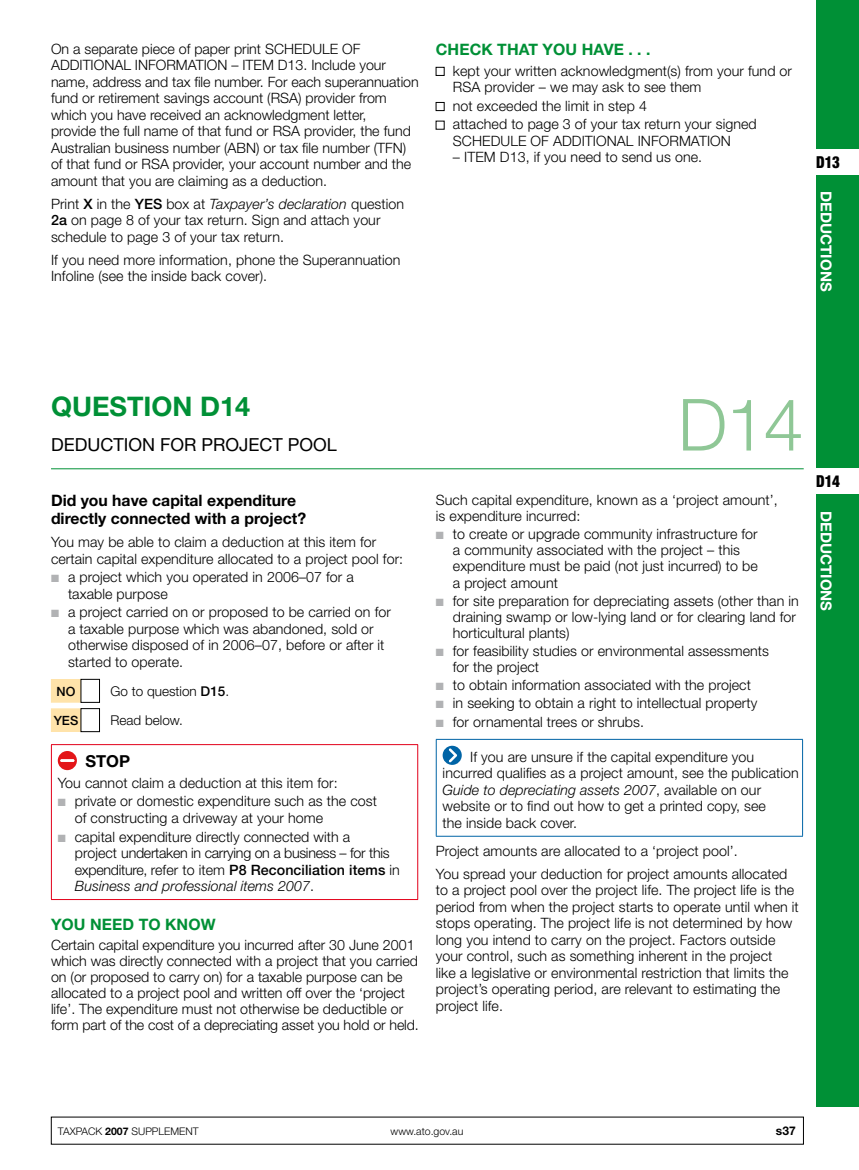
<style>
.page{position:relative;width:859px;height:1170px;background:#fff}
.page>*{position:absolute;margin:0;border:0;box-sizing:border-box;transform-origin:0 0}
.t1{font:300 72px "Helvetica Neue";color:#8fc796}
.t2{font:700 27px "Helvetica Neue";color:#009036}
.t3{font:18px "Helvetica Neue";color:#000}
.t4{font:900 condensed 16.5px "Helvetica Neue";letter-spacing:-.015em;color:#000;scale:.91 1}
.t5{font:700 16.5px "Helvetica Neue";color:#000}
.t6{font:700 15.75px/18px "Helvetica Neue";color:#000}
.t7{font:700 15.75px "Helvetica Neue";letter-spacing:.005em;color:#009036}
.t8{font:700 15px "Helvetica Neue";color:#fff}
.t9{font:300 14.25px/16.5px "Helvetica Neue";letter-spacing:.005em;color:#000}
.t10{font:300 13.5px "Helvetica Neue";color:#000}
.t11{font:500 12.75px "Helvetica Neue";color:#000}
.t12{font:700 12px "Helvetica Neue";color:#000}
.t13{font:300 10.5px "Helvetica Neue";color:#000}
.s1{font-weight:500}
.s2{font-style:italic}
.s3{color:#b1b2b4}
.s4{font-weight:700}
</style>
<div class="page">
<div style="left:816px;top:0;width:43px;height:1106px;background:#009036"></div>
<div style="left:436px;top:67px;width:8px;height:9px;border:1px solid #000"></div>
<div style="left:436px;top:102px;width:8px;height:9px;border:1px solid #000"></div>
<hr style="left:436px;top:739px;width:367px;height:1px;background:#0064a6">
<hr style="left:436px;top:739px;width:1px;height:96px;background:#0064a6">
<hr style="left:802px;top:739px;width:1px;height:96px;background:#0064a6">
<hr style="left:436px;top:835px;width:367px;height:1px;background:#0064a6">
<svg style="left:443px;top:745px;width:19px;height:19px"></svg>
<div style="left:51px;top:679px;width:29px;height:23px;background:#ffe3aa"></div>
<div style="left:51px;top:679px;width:30px;height:23px;border:1px solid #ffe3aa"></div>
<div style="left:81px;top:679px;width:19px;height:23px;border:1px solid #000"></div>
<div style="left:51px;top:708px;width:29px;height:23px;background:#ffe3aa"></div>
<div style="left:51px;top:708px;width:30px;height:23px;border:1px solid #ffe3aa"></div>
<div style="left:81px;top:708px;width:19px;height:23px;border:1px solid #000"></div>
<hr style="left:51px;top:744px;width:367px;height:1px;background:#e2001a">
<hr style="left:51px;top:745px;width:1px;height:154px;background:#e2001a">
<hr style="left:417px;top:745px;width:1px;height:154px;background:#e2001a">
<hr style="left:51px;top:899px;width:367px;height:1px;background:#e2001a">
<svg style="left:58px;top:751px;width:19px;height:19px"></svg>
<hr style="left:51px;top:468px;width:753px;height:1px;background:#009036">
<div style="left:816px;top:468px;width:43px;height:25px;background:#fff"></div>
<div style="left:816px;top:149px;width:43px;height:26px;background:#fff"></div>
<p class="t9" style="left:51px;top:40px;width:369px">On a separate piece of paper print SCHEDULE OF ADDITIONAL INFORMATION – ITEM D13. Include your name, address and tax file number. For each superannuation fund or retirement savings account (RSA) provider from which you have received an acknowledgment letter,<br>provide the full name of that fund or RSA provider, the fund Australian business number (ABN) or tax file number (TFN) of that fund or RSA provider, your account number and the amount that you are claiming as a deduction.</p>
<p class="t9" style="left:51px;top:195px;width:355px">Print <span class="s1">X</span> in the <span class="s1">YES</span> box at <span class="s2">Taxpayer’s declaration</span> question<br><span class="s1">2a</span> on page 8 of your tax return. Sign and attach your schedule to page 3 of your tax return.</p>
<p class="t9" style="left:51px;top:251px;width:351px">If you need more information, phone the Superannuation<br>Infoline (see the inside back cover).</p>
<p class="t7" style="left:436px;top:39px;width:216px">CHECK THAT YOU HAVE . . .</p>
<p class="t9" style="left:453px;top:62px;width:341px">kept your written acknowledgment(s) from your fund or<br>RSA provider – we may ask to see them</p>
<p class="t9" style="left:453px;top:96px;width:305px;line-height:18.6px">not exceeded the limit in step 4<br>attached to page 3 of your tax return your signed</p>
<p class="t9" style="left:453px;top:132px;width:280px">SCHEDULE OF ADDITIONAL INFORMATION</p>
<p class="t9" style="left:453px;top:149px;width:251px">– ITEM D13, if you need to send us one.</p>
<p class="t4" style="left:816px;top:152px;width:28px">D13</p>
<p class="t8" style="left:835px;top:191px;width:102px;rotate:90deg">DEDUCTIONS</p>
<h2 class="t2" style="left:51px;top:390px;width:201px">QUESTION D1 4</h2>
<p class="t3" style="left:51px;top:433px;width:287px">DEDUCTION FOR PROJECT POOL</p>
<p class="t6" style="left:51px;top:491px;width:257px">Did you have capital expenditure directly connected with a project?</p>
<p class="t9" style="left:51px;top:533px;width:354px">You may be able to claim a deduction at this item for certain capital expenditure allocated to a project pool for:</p>
<p class="t9" style="left:68px;top:568px;width:287px;text-indent:-17px"><span class="s3">■</span> a project which you operated in 2006–07 for a taxable purpose</p>
<p class="t9" style="left:68px;top:603px;width:324px;text-indent:-17px"><span class="s3">■</span> a project carried on or proposed to be carried on for a taxable purpose which was abandoned, sold or otherwise disposed of in 2006–07, before or after it started to operate.</p>
<p class="t11" style="left:57px;top:683px;width:20px">NO</p>
<p class="t10" style="left:111px;top:683px;width:120px">Go to question <span class="s1">D15</span>.</p>
<p class="t11" style="left:54px;top:712px;width:26px">YES</p>
<p class="t10" style="left:111px;top:712px;width:74px">Read below.</p>
<p class="t5" style="left:85px;top:750px;width:46px">STOP</p>
<p class="t9" style="left:58px;top:774px;width:281px">You cannot claim a deduction at this item for:</p>
<p class="t9" style="left:75px;top:792px;width:304px;text-indent:-17px"><span class="s3">■</span> private or domestic expenditure such as the cost of constructing a driveway at your home</p>
<p class="t9" style="left:75px;top:827px;width:327px;text-indent:-17px"><span class="s3">■</span> capital expenditure directly connected with a<br>project undertaken in carrying on a business – for this expenditure, refer to item <span class="s1">P8 Reconciliation items</span> in <span class="s2">Business and professional items 2007</span>.</p>
<p class="t7" style="left:51px;top:914px;width:166px">YOU NEED TO KNOW</p>
<p class="t9" style="left:51px;top:936px;width:369px;line-height:16px">Certain capital expenditure you incurred after 30 June 2001 which was directly connected with a project that you carried on (or proposed to carry on) for a taxable purpose can be allocated to a project pool and written off over the ‘project life’. The expenditure must not otherwise be deductible or form part of the cost of a depreciating asset you hold or held.</p>
<h1 class="t1" style="left:678px;top:381px;width:127px">D14</h1>
<p class="t9" style="left:436px;top:491px;width:343px;line-height:16px">Such capital expenditure, known as a ‘project amount’, is expenditure incurred:</p>
<p class="t9" style="left:453px;top:526px;width:306px;line-height:16px;text-indent:-17px"><span class="s3">■</span> to create or upgrade community infrastructure for a community associated with the project – this expenditure must be paid (not just incurred) to be a project amount</p>
<p class="t9" style="left:453px;top:592px;width:347px;line-height:16px;text-indent:-17px"><span class="s3">■</span> for site preparation for depreciating assets (other than in draining swamp or low-lying land or for clearing land for horticultural plants)</p>
<p class="t9" style="left:453px;top:642px;width:318px;line-height:16px;text-indent:-17px"><span class="s3">■</span> for feasibility studies or environmental assessments for the project</p>
<p class="t9" style="left:436px;top:676px;width:316px"><span class="s3">■</span> to obtain information associated with the project</p>
<p class="t9" style="left:436px;top:694px;width:323px"><span class="s3">■</span> in seeking to obtain a right to intellectual property</p>
<p class="t9" style="left:436px;top:713px;width:210px"><span class="s3">■</span> for ornamental trees or shrubs.</p>
<p class="t9" style="left:443px;top:748px;width:358px;text-indent:28px">If you are unsure if the capital expenditure you incurred qualifies as a project amount, see the publication <span class="s2">Guide to depreciating assets 2007</span>, available on our website or to find out how to get a printed copy, see<br>the inside back cover.</p>
<p class="t9" style="left:436px;top:838px;width:353px;line-height:23px">Project amounts are allocated to a ‘project pool’.<br>You spread your deduction for project amounts allocated</p>
<p class="t9" style="left:436px;top:881px;width:364px">to a project pool over the project life. The project life is the period from when the project starts to operate until when it stops operating. The project life is not determined by how long you intend to carry on the project. Factors outside your control, such as something inherent in the project<br>like a legislative or environmental restriction that limits the project’s operating period, are relevant to estimating the project life.</p>
<p class="t4" style="left:816px;top:470px;width:28px">D14</p>
<p class="t8" style="left:835px;top:510px;width:102px;rotate:90deg">DEDUCTIONS</p>
<p class="t13" style="left:58px;top:1124px;width:142px">TAXPACK <span class="s4">2007</span> SUPPLEMENT</p>
<p class="t13" style="left:391px;top:1124px;width:74px">www.ato.gov.au</p>
<p class="t12" style="left:776px;top:1123px;width:21px">s37</p>
</div>
